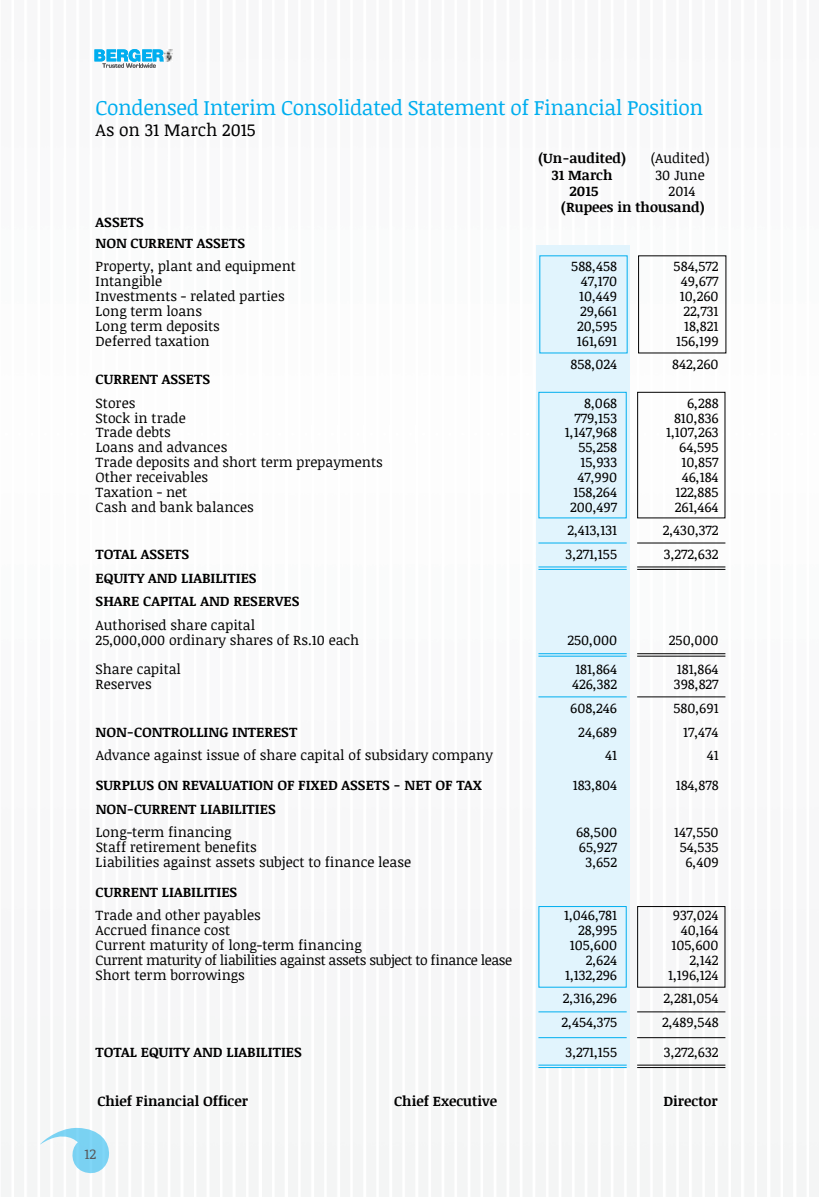
<style>
.page{position:relative;width:819px;height:1197px;background:#fff}
.page>*{position:absolute;margin:0;border:0;box-sizing:border-box;transform-origin:0 0}
.t1{font:21px "Noticia Text";letter-spacing:-.02em;color:#00aeef}
.t2{font:17.5px "Noticia Text";color:#000}
.t3{font:14.17px "Noticia Text";color:#58595b}
.t4{font:14px/14.9px "Noticia Text";color:#000}
.t5{font:700 14px/21px "Noticia Text";color:#000}
.t6{font:14px "Noticia Text";letter-spacing:-.03em;color:#000}
</style>
<div class="page">
<svg style="left:40px;top:1127px;width:70px;height:48px"></svg>
<svg style="left:94px;top:49px;width:78px;height:19px"></svg>
<div style="left:536px;top:246px;width:94px;height:822px;background:#e1f4fd"></div>
<div style="left:637px;top:392px;width:88px;height:126px;border:1px solid #000"></div>
<hr style="left:637px;top:543px;width:88px;height:1px;background:#000">
<hr style="left:538px;top:543px;width:89px;height:1px;background:#00aeef">
<hr style="left:637px;top:567px;width:88px;height:1px;background:#000">
<hr style="left:538px;top:567px;width:89px;height:1px;background:#00aeef">
<hr style="left:637px;top:569px;width:88px;height:1px;background:#000">
<hr style="left:538px;top:569px;width:89px;height:1px;background:#00aeef">
<hr style="left:637px;top:653px;width:88px;height:1px;background:#000">
<hr style="left:538px;top:653px;width:89px;height:1px;background:#00aeef">
<hr style="left:637px;top:656px;width:88px;height:1px;background:#000">
<hr style="left:538px;top:656px;width:89px;height:1px;background:#00aeef">
<hr style="left:637px;top:696px;width:88px;height:1px;background:#000">
<hr style="left:538px;top:696px;width:89px;height:1px;background:#00aeef">
<hr style="left:637px;top:1011px;width:88px;height:1px;background:#000">
<hr style="left:538px;top:1011px;width:89px;height:1px;background:#00aeef">
<hr style="left:637px;top:1037px;width:88px;height:1px;background:#000">
<hr style="left:538px;top:1037px;width:89px;height:1px;background:#00aeef">
<hr style="left:637px;top:1065px;width:88px;height:1px;background:#000">
<hr style="left:538px;top:1065px;width:89px;height:1px;background:#00aeef">
<hr style="left:637px;top:1067px;width:88px;height:1px;background:#000">
<hr style="left:538px;top:1067px;width:89px;height:1px;background:#00aeef">
<div style="left:637px;top:906px;width:88px;height:82px;border:1px solid #000"></div>
<h1 class="t1" style="left:96px;top:93px;width:609px">Condensed Interim Consolidated Statement of Financial Position</h1>
<p class="t2" style="left:96px;top:118px;width:162px">As on 31 March 2015</p>
<p class="t5" style="left:538px;top:147px;width:89px">(Un-audited)</p>
<p class="t4" style="left:651px;top:151px;width:60px">(Audited)</p>
<p class="t5" style="left:552px;top:164px;width:62px">31 March</p>
<p class="t4" style="left:655px;top:167px;width:51px">30 June</p>
<p class="t5" style="left:570px;top:180px;width:30px">2015</p>
<p class="t4" style="left:669px;top:183px;width:28px">2014</p>
<p class="t5" style="left:561px;top:196px;width:145px">(Rupees in thousand)</p>
<p class="t5" style="left:96px;top:211px;width:45px">Assets<br>Non current</p>
<p class="t5" style="left:197px;top:232px;width:10px">assets</p>
<p class="t4" style="left:96px;top:258px;width:202px">Property, plant and equipment</p>
<p class="t4" style="left:571px;top:258px;width:47px">588,458</p>
<p class="t4" style="left:674px;top:258px;width:47px">584,572</p>
<p class="t4" style="left:96px;top:273px;width:68px">Intangible</p>
<p class="t4" style="left:581px;top:273px;width:38px">47,170</p>
<p class="t4" style="left:681px;top:273px;width:39px">49,677</p>
<p class="t4" style="left:96px;top:288px;width:191px">Investments - related parties</p>
<p class="t4" style="left:579px;top:288px;width:40px">10,449</p>
<p class="t4" style="left:680px;top:288px;width:40px">10,260</p>
<p class="t4" style="left:96px;top:303px;width:108px">Long term loans</p>
<p class="t4" style="left:580px;top:303px;width:39px">29,661</p>
<p class="t4" style="left:683px;top:303px;width:37px">22,731</p>
<p class="t4" style="left:96px;top:318px;width:126px">Long term deposits</p>
<p class="t4" style="left:577px;top:318px;width:41px">20,595</p>
<p class="t4" style="left:684px;top:318px;width:36px">18,821</p>
<p class="t4" style="left:96px;top:333px;width:116px">Deferred taxation</p>
<p class="t4" style="left:577px;top:333px;width:42px">161,691</p>
<p class="t4" style="left:676px;top:333px;width:44px">156,199</p>
<p class="t4" style="left:571px;top:356px;width:48px">858,024</p>
<p class="t4" style="left:672px;top:356px;width:48px">842,260</p>
<p class="t5" style="left:96px;top:368px;width:116px">CURRENT ASSETS</p>
<p class="t4" style="left:96px;top:395px;width:41px">Stores</p>
<p class="t4" style="left:584px;top:395px;width:34px">8,068</p>
<p class="t4" style="left:687px;top:395px;width:33px">6,288</p>
<p class="t4" style="left:96px;top:410px;width:92px">Stock in trade</p>
<p class="t4" style="left:575px;top:410px;width:44px">779,153</p>
<p class="t4" style="left:674px;top:410px;width:46px">810,836</p>
<p class="t4" style="left:96px;top:425px;width:77px">Trade debts</p>
<p class="t4" style="left:565px;top:425px;width:54px">1,147,968</p>
<p class="t4" style="left:666px;top:425px;width:54px">1,107,263</p>
<p class="t4" style="left:96px;top:439px;width:133px">Loans and advances</p>
<p class="t4" style="left:578px;top:439px;width:40px">55,258</p>
<p class="t4" style="left:679px;top:439px;width:41px">64,595</p>
<p class="t4" style="left:96px;top:454px;width:289px">Trade deposits and short term prepayments</p>
<p class="t4" style="left:581px;top:454px;width:38px">15,933</p>
<p class="t4" style="left:681px;top:454px;width:39px">10,857</p>
<p class="t4" style="left:96px;top:469px;width:114px">Other receivables</p>
<p class="t4" style="left:578px;top:469px;width:41px">47,990</p>
<p class="t4" style="left:682px;top:469px;width:38px">46,184</p>
<p class="t4" style="left:96px;top:484px;width:93px">Taxation - net</p>
<p class="t4" style="left:573px;top:484px;width:45px">158,264</p>
<p class="t4" style="left:675px;top:484px;width:45px">122,885</p>
<p class="t4" style="left:96px;top:499px;width:160px">Cash and bank balances</p>
<p class="t4" style="left:570px;top:499px;width:49px">200,497</p>
<p class="t4" style="left:675px;top:499px;width:45px">261,464</p>
<p class="t4" style="left:567px;top:523px;width:51px">2,413,131</p>
<p class="t4" style="left:663px;top:523px;width:57px">2,430,372</p>
<p class="t5" style="left:96px;top:543px;width:95px">TOTAL ASSETS</p>
<p class="t4" style="left:566px;top:546px;width:53px">3,271,155</p>
<p class="t4" style="left:664px;top:546px;width:56px">3,272,632</p>
<p class="t5" style="left:96px;top:565px;width:205px;line-height:23.6px">EQUITY AND LIABILITIES<br>SHARE CAPITAL AND RESERVES</p>
<p class="t4" style="left:96px;top:617px;width:265px">Authorised share capital<br>25,000,000 ordinary shares of Rs.10 each</p>
<p class="t4" style="left:567px;top:632px;width:51px">250,000</p>
<p class="t4" style="left:669px;top:632px;width:51px">250,000</p>
<p class="t4" style="left:96px;top:662px;width:87px">Share capital</p>
<p class="t4" style="left:575px;top:662px;width:43px">181,864</p>
<p class="t4" style="left:677px;top:662px;width:43px">181,864</p>
<p class="t4" style="left:96px;top:676px;width:58px">Reserves</p>
<p class="t4" style="left:572px;top:676px;width:47px">426,382</p>
<p class="t4" style="left:674px;top:676px;width:46px">398,827</p>
<p class="t4" style="left:570px;top:700px;width:48px">608,246</p>
<p class="t4" style="left:673px;top:700px;width:47px">580,691</p>
<p class="t5" style="left:96px;top:721px;width:203px">NON-CONTROLLING INTEREST</p>
<p class="t4" style="left:578px;top:724px;width:40px">24,689</p>
<p class="t4" style="left:683px;top:724px;width:37px">17,474</p>
<p class="t4" style="left:96px;top:747px;width:399px">Advance against issue of share capital of subsidary company</p>
<p class="t4" style="left:605px;top:747px;width:13px">41</p>
<p class="t4" style="left:707px;top:747px;width:13px">41</p>
<p class="t5" style="left:96px;top:774px;width:388px">SURPLUS ON REVALUATION OF FIXED ASSETS - NET OF TAX</p>
<p class="t4" style="left:573px;top:777px;width:46px">183,804</p>
<p class="t4" style="left:676px;top:777px;width:44px">184,878</p>
<p class="t5" style="left:96px;top:798px;width:182px">NON-CURRENT LIABILITIES</p>
<p class="t4" style="left:96px;top:824px;width:137px">Long-term financing</p>
<p class="t4" style="left:576px;top:824px;width:43px">68,500</p>
<p class="t4" style="left:674px;top:824px;width:46px">147,550</p>
<p class="t4" style="left:96px;top:839px;width:163px">Staff retirement benefits</p>
<p class="t4" style="left:579px;top:839px;width:40px">65,927</p>
<p class="t4" style="left:680px;top:839px;width:40px">54,535</p>
<p class="t4" style="left:96px;top:854px;width:317px">Liabilities against assets subject to finance lease</p>
<p class="t4" style="left:586px;top:854px;width:33px">3,652</p>
<p class="t4" style="left:685px;top:854px;width:35px">6,409</p>
<p class="t5" style="left:96px;top:881px;width:143px">CURRENT LIABILITIES</p>
<p class="t4" style="left:96px;top:907px;width:167px">Trade and other payables</p>
<p class="t4" style="left:564px;top:907px;width:54px">1,046,781</p>
<p class="t4" style="left:673px;top:907px;width:47px">937,024</p>
<p class="t4" style="left:96px;top:922px;width:136px">Accrued finance cost</p>
<p class="t4" style="left:578px;top:922px;width:41px">28,995</p>
<p class="t4" style="left:681px;top:922px;width:39px">40,164</p>
<p class="t4" style="left:96px;top:937px;width:268px">Current maturity of long-term financing</p>
<p class="t4" style="left:570px;top:937px;width:49px">105,600</p>
<p class="t4" style="left:671px;top:937px;width:49px">105,600</p>
<p class="t6" style="left:96px;top:950px;width:418px">Current maturity of liabilities against assets subject to finance lease</p>
<p class="t4" style="left:586px;top:952px;width:33px">2,624</p>
<p class="t4" style="left:689px;top:952px;width:31px">2,142</p>
<p class="t4" style="left:96px;top:967px;width:151px">Short term borrowings</p>
<p class="t4" style="left:565px;top:967px;width:54px">1,132,296</p>
<p class="t4" style="left:668px;top:967px;width:52px">1,196,124</p>
<p class="t4" style="left:563px;top:991px;width:56px">2,316,296</p>
<p class="t4" style="left:664px;top:991px;width:57px">2,281,054</p>
<p class="t4" style="left:562px;top:1014px;width:57px">2,454,375</p>
<p class="t4" style="left:662px;top:1014px;width:58px">2,489,548</p>
<p class="t5" style="left:96px;top:1041px;width:208px">TOTAL EQUITY AND LIABILITIES</p>
<p class="t4" style="left:566px;top:1044px;width:53px">3,271,155</p>
<p class="t4" style="left:664px;top:1044px;width:56px">3,272,632</p>
<p class="t5" style="left:97px;top:1090px;width:152px">Chief Financial Officer</p>
<p class="t5" style="left:394px;top:1090px;width:104px">Chief Executive</p>
<p class="t5" style="left:663px;top:1090px;width:56px">Director</p>
<p class="t3" style="left:84px;top:1144px;width:13px">12</p>
</div>
